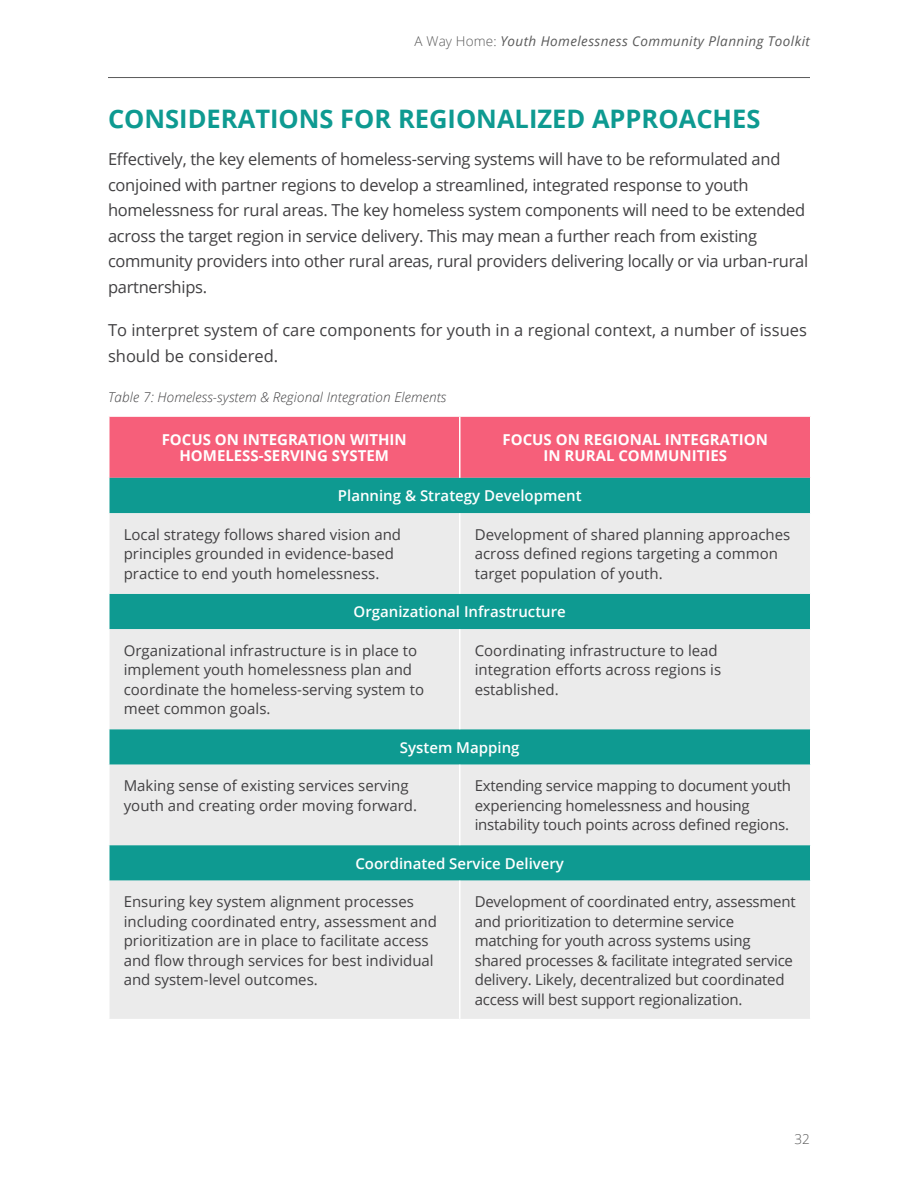
<style>
.page{position:relative;width:918px;height:1188px;background:#fff}
.page>*{position:absolute;margin:0;border:0;box-sizing:border-box;transform-origin:0 0}
.t1{font:700 25.5px "Open Sans";color:#0e9a91}
.Body{font:16.5px/25.5px "Open Sans";letter-spacing:-.015em;color:#414042}
.Cell_Body_Left{font:15px/19.5px "Open Sans";color:#414042}
.Cell_H2{font:600 15px "Open Sans";color:#fff}
.Cell_h1{font:700 15px/16.5px "Open Sans";color:#fff;text-align:center}
.t2{font:italic 13.5px "Open Sans";letter-spacing:.03em;color:#5a5a5a}
.Table_Description{font:italic 300 13.5px "Open Sans";letter-spacing:.01em;color:#414042}
.t3{font:300 13.5px "Open Sans";color:#5a5a5a}
.s1{font-weight:300;font-style:normal}
</style>
<div class="page">
<hr style="left:108px;top:77px;width:702px;height:1px;background:#5a5a5a">
<div style="left:110px;top:417px;width:700px;height:61px;background:#f65f7a"></div>
<div style="left:110px;top:478px;width:700px;height:35px;background:#0e9a91"></div>
<svg style="left:110px;top:513px;width:700px;height:506px;background:#bcdad8"></svg>
<hr style="left:459px;top:417px;width:1px;height:61px;background:#fff">
<hr style="left:459px;top:513px;width:1px;height:81px;background:#fff">
<hr style="left:459px;top:629px;width:1px;height:100px;background:#fff">
<hr style="left:459px;top:765px;width:1px;height:80px;background:#fff">
<hr style="left:459px;top:881px;width:1px;height:138px;background:#fff">
<p class="t2" style="left:415px;top:32px;width:397px"><span class="s1">A Way Home:</span> Youth Homelessness Community Planning Toolkit</p>
<p class="t1" style="left:108px;top:100px;width:654px">CONSIDERATIONS FOR REGIONALIZED APPROACHES</p>
<p class="Body" style="left:108px;top:146px;width:702px">Effectively, the key elements of homeless-serving systems will have to be reformulated and conjoined with partner regions to develop a streamlined, integrated response to youth homelessness for rural areas. The key homeless system components will need to be extended across the target region in service delivery. This may mean a further reach from existing community providers into other rural areas, rural providers delivering locally or via urban-rural partnerships.</p>
<p class="Body" style="left:108px;top:317px;width:700px">To interpret system of care components for youth in a regional context, a number of issues should be considered.</p>
<p class="Table_Description" style="left:108px;top:388px;width:340px">Table 7: Homeless-system &amp; Regional Integration Elements</p>
<p class="Cell_h1" style="left:162px;top:431px;width:247px">FOCUS ON INTEGRATION WITHIN<br>HOMELESS-SERVING SYSTEM</p>
<p class="Cell_h1" style="left:503px;top:431px;width:267px">FOCUS ON REGIONAL INTEGRATION<br>IN RURAL COMMUNITIES</p>
<p class="Cell_H2" style="left:338px;top:486px;width:245px">Planning &amp; Strategy Development</p>
<p class="Cell_Body_Left" style="left:124px;top:524px;width:279px">Local strategy follows shared vision and principles grounded in evidence-based practice to end youth homelessness.</p>
<p class="Cell_Body_Left" style="left:475px;top:524px;width:317px">Development of shared planning approaches across defined regions targeting a common target population of youth.</p>
<p class="Cell_H2" style="left:354px;top:602px;width:214px">Organizational Infrastructure</p>
<p class="Cell_Body_Left" style="left:124px;top:640px;width:302px">Organizational infrastructure is in place to implement youth homelessness plan and coordinate the homeless-serving system to meet common goals.</p>
<p class="Cell_Body_Left" style="left:475px;top:640px;width:248px">Coordinating infrastructure to lead integration efforts across regions is established.</p>
<p class="Cell_H2" style="left:400px;top:737px;width:121px">System Mapping</p>
<p class="Cell_Body_Left" style="left:124px;top:776px;width:295px">Making sense of existing services serving youth and creating order moving forward.</p>
<p class="Cell_Body_Left" style="left:475px;top:776px;width:318px">Extending service mapping to document youth experiencing homelessness and housing instability touch points across defined regions.</p>
<p class="Cell_H2" style="left:355px;top:853px;width:210px">Coordinated Service Delivery</p>
<p class="Cell_Body_Left" style="left:124px;top:892px;width:315px">Ensuring key system alignment processes including coordinated entry, assessment and prioritization are in place to facilitate access and flow through services for best individual and system-level outcomes.</p>
<p class="Cell_Body_Left" style="left:475px;top:892px;width:323px">Development of coordinated entry, assessment and prioritization to determine service matching for youth across systems using shared processes &amp; facilitate integrated service delivery. Likely, decentralized but coordinated access will best support regionalization.</p>
<p class="t3" style="left:795px;top:1130px;width:17px">32</p>
</div>
